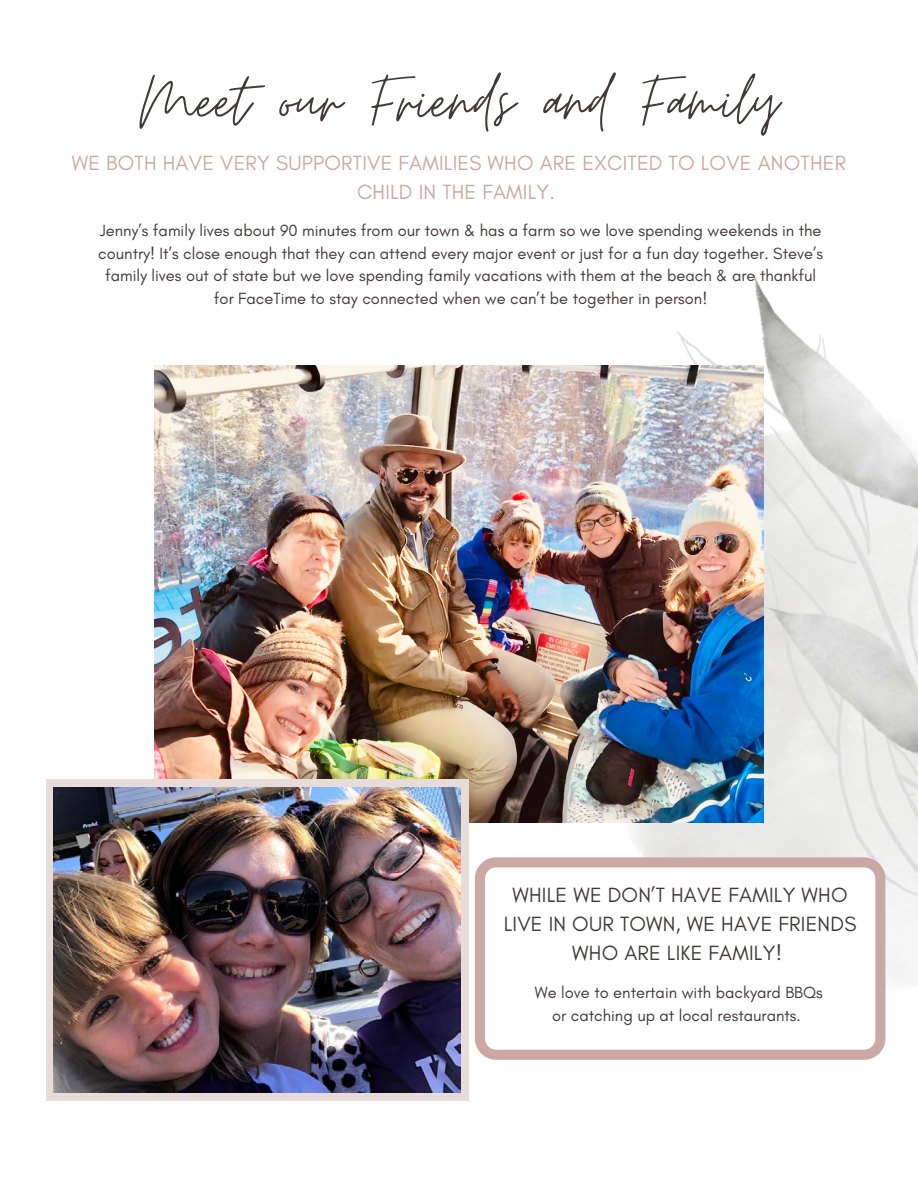
<style>
.page{position:relative;width:918px;height:1188px;background:#fff}
.page>*{position:absolute;margin:0;border:0;box-sizing:border-box;transform-origin:0 0}
.t1{font:79.5px "Moon Time";color:#403a39}
.t2{font:21px/29.2px "Glacial Indifference";letter-spacing:.01em;color:#cba8a4;text-align:center}
.t3{font:21px/29.2px "Glacial Indifference";letter-spacing:.01em;color:#403a39;text-align:center}
.t4{font:16.5px/22.5px "Glacial Indifference";color:#403a39;text-align:center}
</style>
<div class="page">
<img style="left:459px;top:275px;width:459px;height:767px">
<img style="left:154px;top:366px;width:610px;height:456px">
<div style="left:46px;top:779px;width:423px;height:322px;background:#e7dcda"></div>
<img style="left:54px;top:788px;width:406px;height:305px">
<svg style="left:475px;top:857px;width:410px;height:203px"></svg>
<h1 class="t1" style="left:140px;top:52px;width:641px">Meet our Friends and Family</h1>
<p class="t2" style="left:72px;top:148px;width:776px">WE BOTH HAVE VERY SUPPORTIVE FAMILIES WHO ARE EXCITED TO LOVE ANOTHER<br>CHILD IN THE FAMILY.</p>
<p class="t4" style="left:98px;top:219px;width:726px">Jenny’s family lives about 90 minutes from our town &amp; has a farm so we love spending weekends in the country! It’s close enough that they can attend every major event or just for a fun day together. Steve’s family lives out of state but we love spending family vacations with them at the beach &amp; are thankful for FaceTime to stay connected when we can’t be together in person!</p>
<p class="t3" style="left:504px;top:880px;width:354px">WHILE WE DON’T HAVE FAMILY WHO<br>LIVE IN OUR TOWN, WE HAVE FRIENDS<br>WHO ARE LIKE FAMILY!</p>
<p class="t4" style="left:535px;top:981px;width:289px">We love to entertain with backyard BBQs or catching up at local restaurants.</p>
</div>
